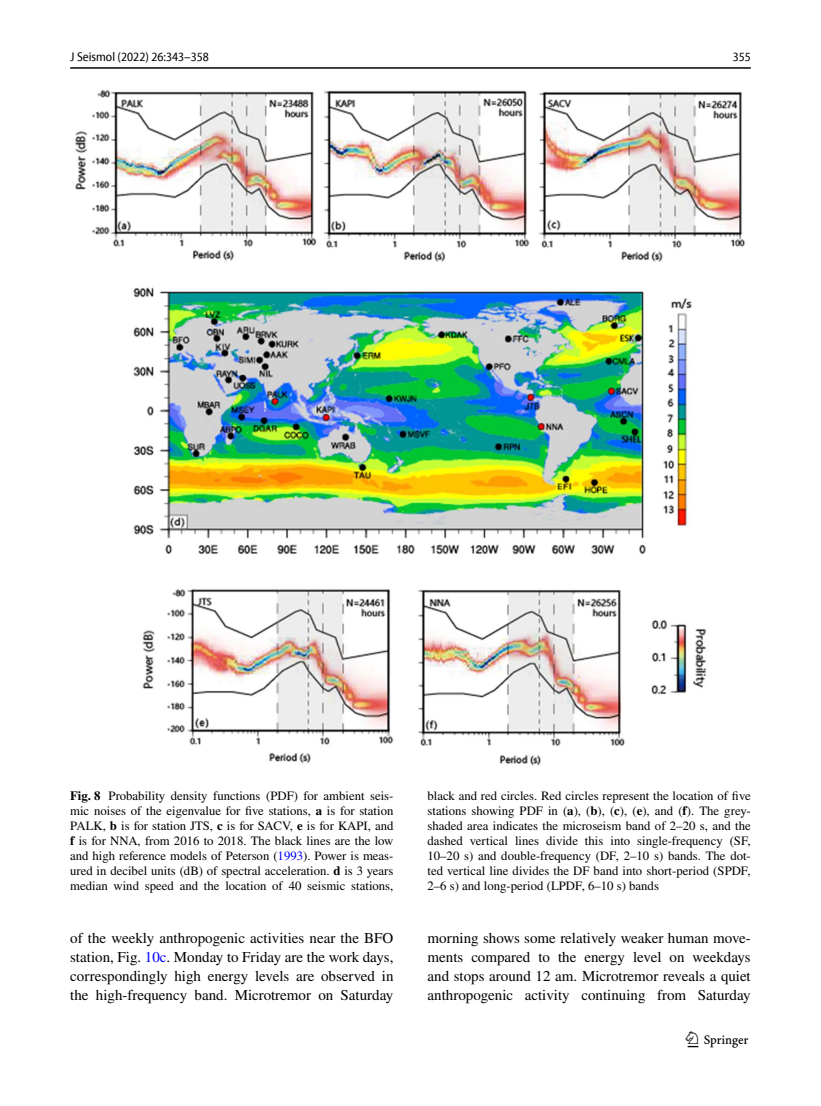
<style>
.page{position:relative;width:821px;height:1106px;background:#fff}
.page>*{position:absolute;margin:0;border:0;box-sizing:border-box;transform-origin:0 0}
.t1{font:22.5px "Springnew Regular 3";color:#000}
.t2{font:15px/18.8px "STIX";color:#000;text-align:justify}
.t3{font:12.75px/15px "STIX";color:#000;text-align:justify}
.t4{font:semi-condensed 12.75px "Myriad Pro Unic";color:#000}
.s1{font-weight:700}
.s2{color:#00f}
</style>
<div class="page">
<hr style="left:70px;top:67px;width:680px;height:2px;background:#000">
<img style="left:75px;top:89px;width:670px;height:676px">
<p class="t4" style="left:70px;top:52px;width:140px">J Seismol (2022) 26:343–358</p>
<p class="t4" style="left:732px;top:52px;width:20px">355</p>
<p class="t3" style="left:70px;top:789px;width:325px"><span class="s1">Fig. 8</span> Probability density functions (PDF) for ambient seis&shy;mic noises of the eigenvalue for five stations, <span class="s1">a</span> is for station PALK, <span class="s1">b</span> is for station JTS, <span class="s1">c</span> is for SACV, <span class="s1">e</span> is for KAPI, and <span class="s1">f</span> is for NNA, from 2016 to 2018. The black lines are the low and high reference models of Peterson (<span class="s2">1993</span>). Power is meas&shy;ured in decibel units (dB) of spectral acceleration. <span class="s1">d</span> is 3 years median wind speed and the location of 40 seismic stations,</p>
<p class="t3" style="left:427px;top:789px;width:325px">black and red circles. Red circles represent the location of five stations showing PDF in (<span class="s1">a</span>), (<span class="s1">b</span>), (<span class="s1">c</span>), (<span class="s1">e</span>), and (<span class="s1">f</span>). The grey&shy;shaded area indicates the microseism band of 2–20 s, and the dashed vertical lines divide this into single-frequency (SF, 10–20 s) and double-frequency (DF, 2–10 s) bands. The dot&shy;ted vertical line divides the DF band into short-period (SPDF, 2–6 s) and long-period (LPDF, 6–10 s) bands</p>
<p class="t2" style="left:70px;top:929px;width:325px">of the weekly anthropogenic activities near the BFO station, Fig. <span class="s2">10c</span>. Monday to Friday are the work days, correspondingly high energy levels are observed in the high-frequency band. Microtremor on Saturday</p>
<p class="t2" style="left:427px;top:929px;width:325px">morning shows some relatively weaker human move&shy;ments compared to the energy level on weekdays and stops around 12 am. Microtremor reveals a quiet anthropogenic activity continuing from Saturday</p>
<h1 class="t1" style="left:687px;top:1031px;width:62px">1 3</h1>
</div>
